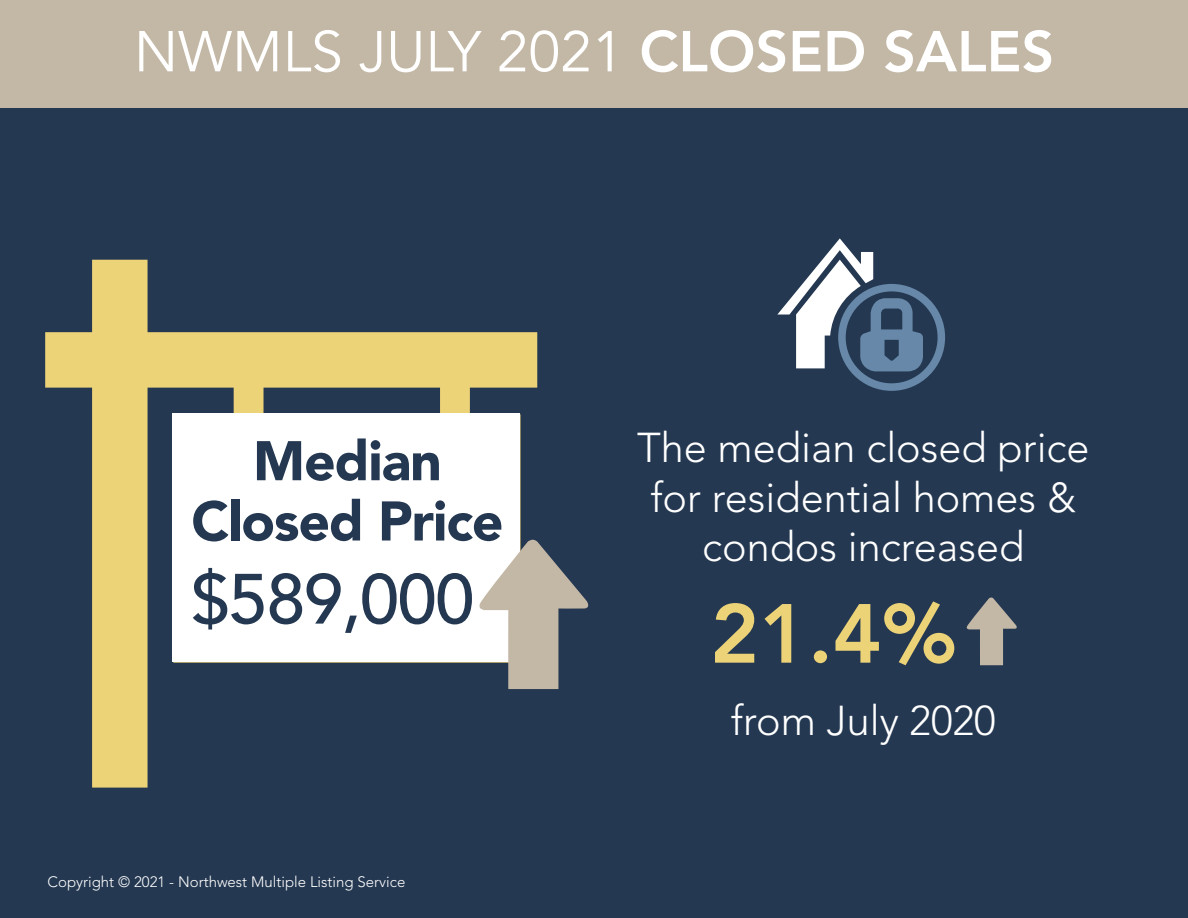
<style>
.page{position:relative;width:1188px;height:918px;background:#fff}
.page>*{position:absolute;margin:0;border:0;box-sizing:border-box;transform-origin:0 0}
.t1{font:800 82.8px "Avenir LT Std";color:#edd378}
.t2{font:500 70.35px "Avenir LT Std";letter-spacing:-.02em;color:#243851}
.t3{font:57px "Avenir LT Std";color:#fff}
.t4{font:900 55.2px/60.3px "Avenir LT Std";letter-spacing:-.02em;color:#243851;text-align:center}
.t5{font:300 41.4px/49.7px "Avenir LT Std";color:#fff;text-align:center}
.t6{font:300 15px "Avenir LT Std";color:#fff}
.s1{font-weight:800}
</style>
<div class="page">
<div style="left:0;top:108px;width:1188px;height:810px;background:#243851"></div>
<svg style="left:45px;top:260px;width:492px;height:528px"></svg>
<div style="left:172px;top:414px;width:348px;height:248px;background:#fff"></div>
<svg style="left:478px;top:537px;width:111px;height:152px"></svg>
<div style="left:0;top:0;width:1188px;height:108px;background:#c3b8a6"></div>
<svg style="left:777px;top:238px;width:168px;height:153px"></svg>
<svg style="left:966px;top:597px;width:51px;height:68px"></svg>
<h3 class="t3" style="left:134px;top:19px;width:922px">NWMLS JULY 2021 <span class="s1">CLOSED SALES</span></h3>
<h3 class="t4" style="left:191px;top:431px;width:314px">Median<br>Closed Price</h3>
<p class="t5" style="left:637px;top:423px;width:454px">The median closed price for residential homes &amp; condos increased</p>
<h2 class="t2" style="left:191px;top:559px;width:285px">$589,000</h2>
<p class="t6" style="left:48px;top:873px;width:359px">Copyright © 2021 - Northwest Multiple Listing Service</p>
<h1 class="t1" style="left:710px;top:585px;width:248px">21.4%</h1>
<p class="t5" style="left:731px;top:696px;width:266px">from July 2020</p>
</div>
